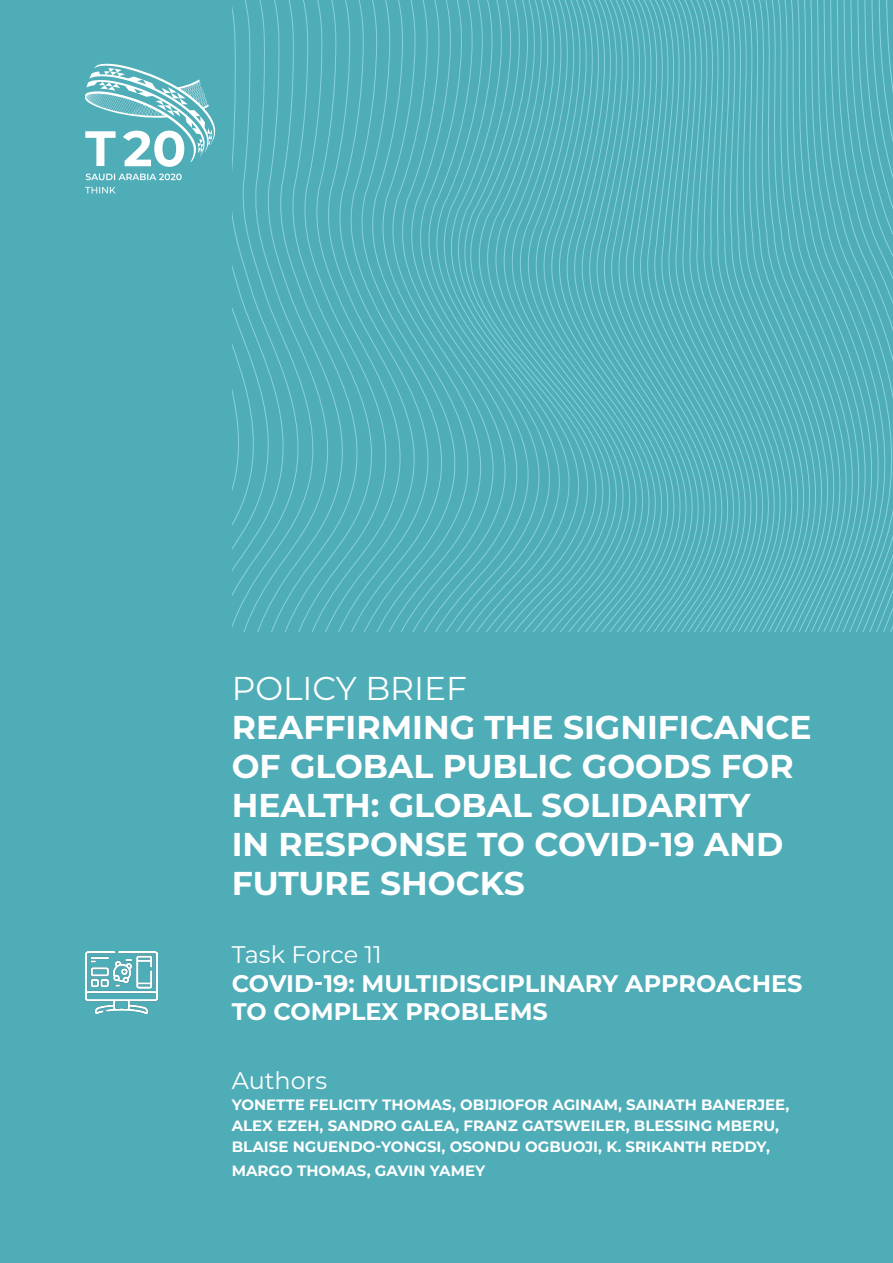
<style>
.page{position:relative;width:893px;height:1263px;background:#4fadb8}
.page>*{position:absolute;margin:0;border:0;box-sizing:border-box;transform-origin:0 0}
.t1{font:700 33px/39px "Montserrat";color:#fff}
.t2{font:33px "Montserrat";color:#fff}
.t3{font:700 24px/28.8px "Montserrat";color:#fff}
.t4{font:24px "Montserrat";color:#fff}
.t5{font:700 15px/21px "Montserrat";color:#fff}
</style>
<div class="page">
<svg style="left:232px;top:6px;width:7px;height:622px"></svg>
<svg style="left:239px;top:0;width:12px;height:631px"></svg>
<svg style="left:251px;top:0;width:11px;height:631px"></svg>
<svg style="left:262px;top:9px;width:12px;height:622px"></svg>
<svg style="left:274px;top:0;width:11px;height:627px"></svg>
<svg style="left:285px;top:0;width:12px;height:631px"></svg>
<svg style="left:297px;top:0;width:11px;height:631px"></svg>
<svg style="left:308px;top:0;width:10px;height:631px"></svg>
<svg style="left:318px;top:0;width:11px;height:631px"></svg>
<svg style="left:329px;top:0;width:10px;height:631px"></svg>
<svg style="left:339px;top:0;width:9px;height:631px"></svg>
<svg style="left:348px;top:12px;width:10px;height:619px"></svg>
<svg style="left:358px;top:0;width:9px;height:631px"></svg>
<svg style="left:367px;top:0;width:8px;height:628px"></svg>
<svg style="left:375px;top:12px;width:9px;height:619px"></svg>
<svg style="left:384px;top:0;width:7px;height:631px"></svg>
<svg style="left:391px;top:0;width:8px;height:629px"></svg>
<svg style="left:399px;top:1px;width:6px;height:630px"></svg>
<svg style="left:421px;top:0;width:8px;height:631px"></svg>
<svg style="left:429px;top:0;width:8px;height:631px"></svg>
<svg style="left:437px;top:9px;width:7px;height:621px"></svg>
<svg style="left:444px;top:0;width:8px;height:631px"></svg>
<svg style="left:452px;top:0;width:8px;height:631px"></svg>
<svg style="left:460px;top:13px;width:7px;height:615px"></svg>
<svg style="left:467px;top:0;width:8px;height:631px"></svg>
<svg style="left:475px;top:0;width:7px;height:631px"></svg>
<svg style="left:482px;top:0;width:7px;height:631px"></svg>
<svg style="left:489px;top:0;width:8px;height:631px"></svg>
<svg style="left:497px;top:0;width:7px;height:631px"></svg>
<svg style="left:504px;top:0;width:7px;height:631px"></svg>
<svg style="left:511px;top:0;width:7px;height:631px"></svg>
<svg style="left:518px;top:0;width:7px;height:631px"></svg>
<svg style="left:525px;top:0;width:7px;height:631px"></svg>
<svg style="left:532px;top:0;width:7px;height:631px"></svg>
<svg style="left:539px;top:0;width:7px;height:631px"></svg>
<svg style="left:546px;top:0;width:7px;height:631px"></svg>
<svg style="left:553px;top:0;width:7px;height:631px"></svg>
<svg style="left:560px;top:0;width:7px;height:631px"></svg>
<svg style="left:567px;top:0;width:6px;height:631px"></svg>
<svg style="left:573px;top:0;width:7px;height:631px"></svg>
<svg style="left:580px;top:0;width:7px;height:631px"></svg>
<svg style="left:587px;top:0;width:7px;height:631px"></svg>
<svg style="left:594px;top:0;width:7px;height:631px"></svg>
<svg style="left:601px;top:0;width:6px;height:631px"></svg>
<svg style="left:607px;top:0;width:7px;height:631px"></svg>
<svg style="left:614px;top:0;width:7px;height:631px"></svg>
<svg style="left:621px;top:0;width:6px;height:631px"></svg>
<svg style="left:627px;top:0;width:7px;height:631px"></svg>
<svg style="left:634px;top:0;width:7px;height:631px"></svg>
<svg style="left:641px;top:0;width:7px;height:631px"></svg>
<svg style="left:648px;top:0;width:7px;height:631px"></svg>
<svg style="left:655px;top:0;width:6px;height:631px"></svg>
<svg style="left:661px;top:0;width:7px;height:631px"></svg>
<svg style="left:668px;top:0;width:7px;height:631px"></svg>
<svg style="left:675px;top:0;width:7px;height:631px"></svg>
<svg style="left:682px;top:0;width:7px;height:631px"></svg>
<svg style="left:689px;top:0;width:7px;height:631px"></svg>
<svg style="left:696px;top:0;width:7px;height:631px"></svg>
<svg style="left:703px;top:0;width:7px;height:631px"></svg>
<svg style="left:710px;top:0;width:7px;height:631px"></svg>
<svg style="left:717px;top:0;width:7px;height:631px"></svg>
<svg style="left:724px;top:0;width:7px;height:631px"></svg>
<svg style="left:731px;top:0;width:8px;height:631px"></svg>
<svg style="left:739px;top:0;width:7px;height:631px"></svg>
<svg style="left:746px;top:0;width:7px;height:631px"></svg>
<svg style="left:753px;top:0;width:8px;height:631px"></svg>
<svg style="left:761px;top:0;width:8px;height:631px"></svg>
<svg style="left:769px;top:0;width:7px;height:631px"></svg>
<svg style="left:776px;top:0;width:8px;height:631px"></svg>
<svg style="left:784px;top:0;width:8px;height:631px"></svg>
<svg style="left:792px;top:0;width:8px;height:631px"></svg>
<svg style="left:800px;top:0;width:8px;height:631px"></svg>
<svg style="left:808px;top:0;width:8px;height:631px"></svg>
<svg style="left:816px;top:0;width:8px;height:631px"></svg>
<svg style="left:824px;top:0;width:69px;height:631px"></svg>
<svg style="left:85px;top:64px;width:130px;height:129px"></svg>
<img style="left:85px;top:952px;width:72px;height:61px">
<p class="t2" style="left:232px;top:666px;width:237px">POLICY BRIEF</p>
<p class="t1" style="left:232px;top:706px;width:581px">REAFFIRMING THE SIGNIFICANCE<br>OF GLOBAL PUBLIC GOODS FOR<br>HEALTH: GLOBAL SOLIDARITY<br>IN RESPONSE TO COVID-19 AND<br>FUTURE SHOCKS</p>
<p class="t4" style="left:232px;top:938px;width:152px">Task Force 11</p>
<p class="t3" style="left:232px;top:967px;width:572px">COVID-19: MULTIDISCIPLINARY APPROACHES<br>TO COMPLEX PROBLEMS</p>
<p class="t4" style="left:232px;top:1064px;width:97px">Authors</p>
<p class="t5" style="left:232px;top:1094px;width:559px">YONETTE FELICITY THOMAS, OBIJIOFOR AGINAM, SAINATH BANERJEE,<br>ALEX EZEH, SANDRO GALEA, FRANZ GATSWEILER, BLESSING MBERU,<br>BLAISE NGUENDO-YONGSI, OSONDU OGBUOJI, K. SRIKANTH REDDY,</p>
<p class="t5" style="left:232px;top:1160px;width:255px">MARGO THOMAS, GAVIN YAMEY</p>
</div>
